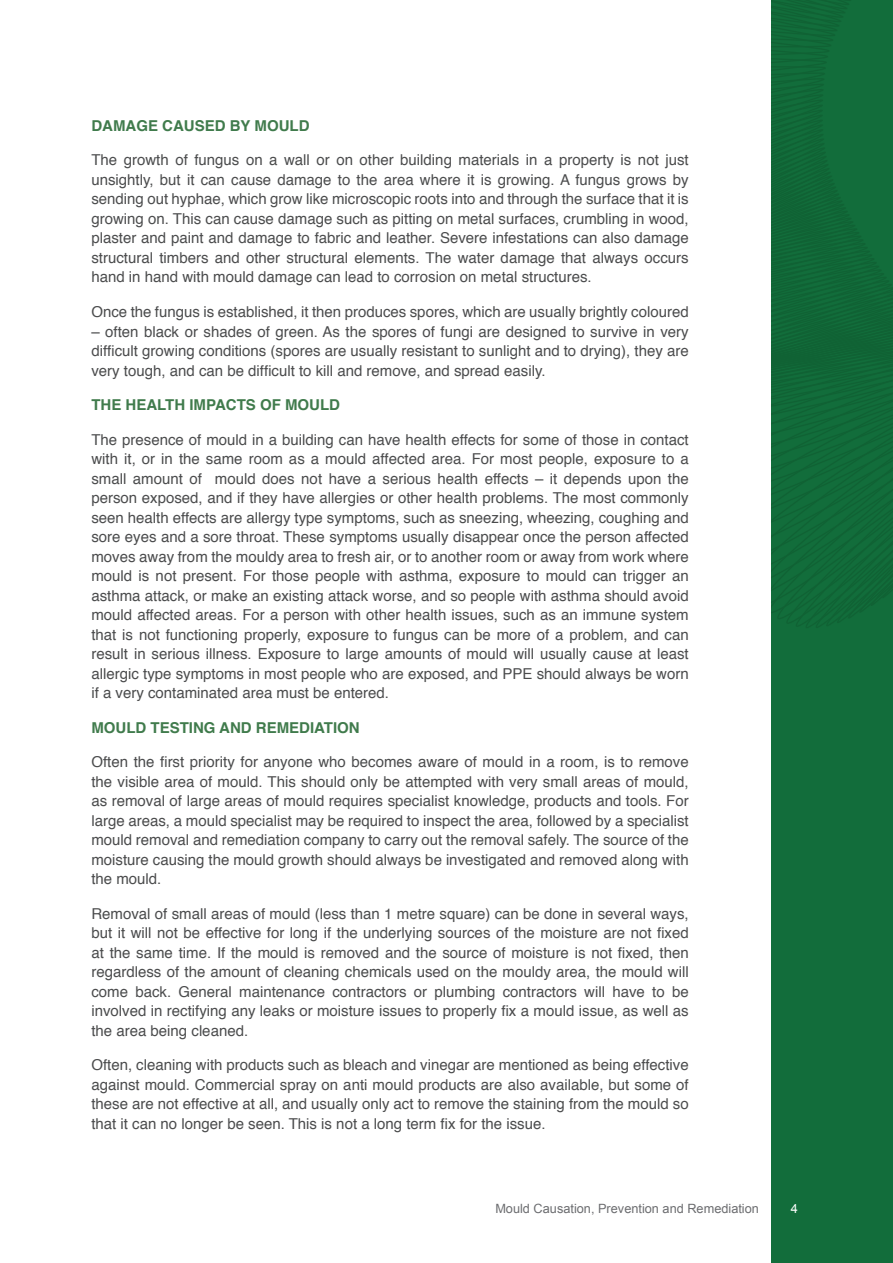
<style>
.page{position:relative;width:893px;height:1263px;background:#fff}
.page>*{position:absolute;margin:0;border:0;box-sizing:border-box;transform-origin:0 0}
.Normal__Web{font:15px/19.5px "Helvetica";color:#4b4c4d;text-align:justify}
.Normal__Web-2{font:700 15px "Helvetica";color:#407b4c}
.t1{font:12.75px "Arial";color:#6c6d70}
.t2{font:12.75px "Arial";color:#fff}
</style>
<div class="page">
<div style="left:771px;top:0;width:122px;height:1263px;background:#126d3b"></div>
<svg style="left:771px;top:0;width:122px;height:628px"></svg>
<p class="Normal__Web-2" style="left:91px;top:114px;width:220px">DAMAGE CAUSED BY MOULD</p>
<p class="Normal__Web" style="left:91px;top:151px;width:599px">The growth of fungus on a wall or on other building materials in a property is not just unsightly, but it can cause damage to the area where it is growing. A fungus grows by sending out hyphae, which grow like microscopic roots into and through the surface that it is growing on. This can cause damage such as pitting on metal surfaces, crumbling in wood, plaster and paint and damage to fabric and leather. Severe infestations can also damage structural timbers and other structural elements. The water damage that always occurs hand in hand with mould damage can lead to corrosion on metal structures.</p>
<p class="Normal__Web" style="left:91px;top:302px;width:599px">Once the fungus is established, it then produces spores, which are usually brightly coloured</p>
<p class="Normal__Web" style="left:91px;top:322px;width:599px">– often black or shades of green. As the spores of fungi are designed to survive in very difficult growing conditions (spores are usually resistant to sunlight and to drying), they are very tough, and can be difficult to kill and remove, and spread easily.</p>
<p class="Normal__Web-2" style="left:91px;top:393px;width:250px">THE HEALTH IMPACTS OF MOULD</p>
<p class="Normal__Web" style="left:91px;top:430px;width:599px">The presence of mould in a building can have health effects for some of those in contact with it, or in the same room as a mould affected area. For most people, exposure to a small amount of mould does not have a serious health effects – it depends upon the person exposed, and if they have allergies or other health problems. The most commonly seen health effects are allergy type symptoms, such as sneezing, wheezing, coughing and sore eyes and a sore throat. These symptoms usually disappear once the person affected moves away from the mouldy area to fresh air, or to another room or away from work where mould is not present. For those people with asthma, exposure to mould can trigger an asthma attack, or make an existing attack worse, and so people with asthma should avoid mould affected areas. For a person with other health issues, such as an immune system that is not functioning properly, exposure to fungus can be more of a problem, and can result in serious illness. Exposure to large amounts of mould will usually cause at least allergic type symptoms in most people who are exposed, and PPE should always be worn if a very contaminated area must be entered.</p>
<p class="Normal__Web-2" style="left:91px;top:715px;width:270px">MOULD TESTING AND REMEDIATION</p>
<p class="Normal__Web" style="left:91px;top:752px;width:599px">Often the first priority for anyone who becomes aware of mould in a room, is to remove the visible area of mould. This should only be attempted with very small areas of mould, as removal of large areas of mould requires specialist knowledge, products and tools. For large areas, a mould specialist may be required to inspect the area, followed by a specialist mould removal and remediation company to carry out the removal safely. The source of the moisture causing the mould growth should always be investigated and removed along with the mould.</p>
<p class="Normal__Web" style="left:91px;top:904px;width:599px">Removal of small areas of mould (less than 1 metre square) can be done in several ways, but it will not be effective for long if the underlying sources of the moisture are not fixed at the same time. If the mould is removed and the source of moisture is not fixed, then regardless of the amount of cleaning chemicals used on the mouldy area, the mould will come back. General maintenance contractors or plumbing contractors will have to be involved in rectifying any leaks or moisture issues to properly fix a mould issue, as well as the area being cleaned.</p>
<p class="Normal__Web" style="left:91px;top:1055px;width:599px">Often, cleaning with products such as bleach and vinegar are mentioned as being effective against mould. Commercial spray on anti mould products are also available, but some of these are not effective at all, and usually only act to remove the staining from the mould so that it can no longer be seen. This is not a long term fix for the issue.</p>
<p class="t1" style="left:495px;top:1200px;width:265px">Mould Causation, Prevention and Remediation</p>
<p class="t2" style="left:791px;top:1200px;width:9px">4</p>
</div>
